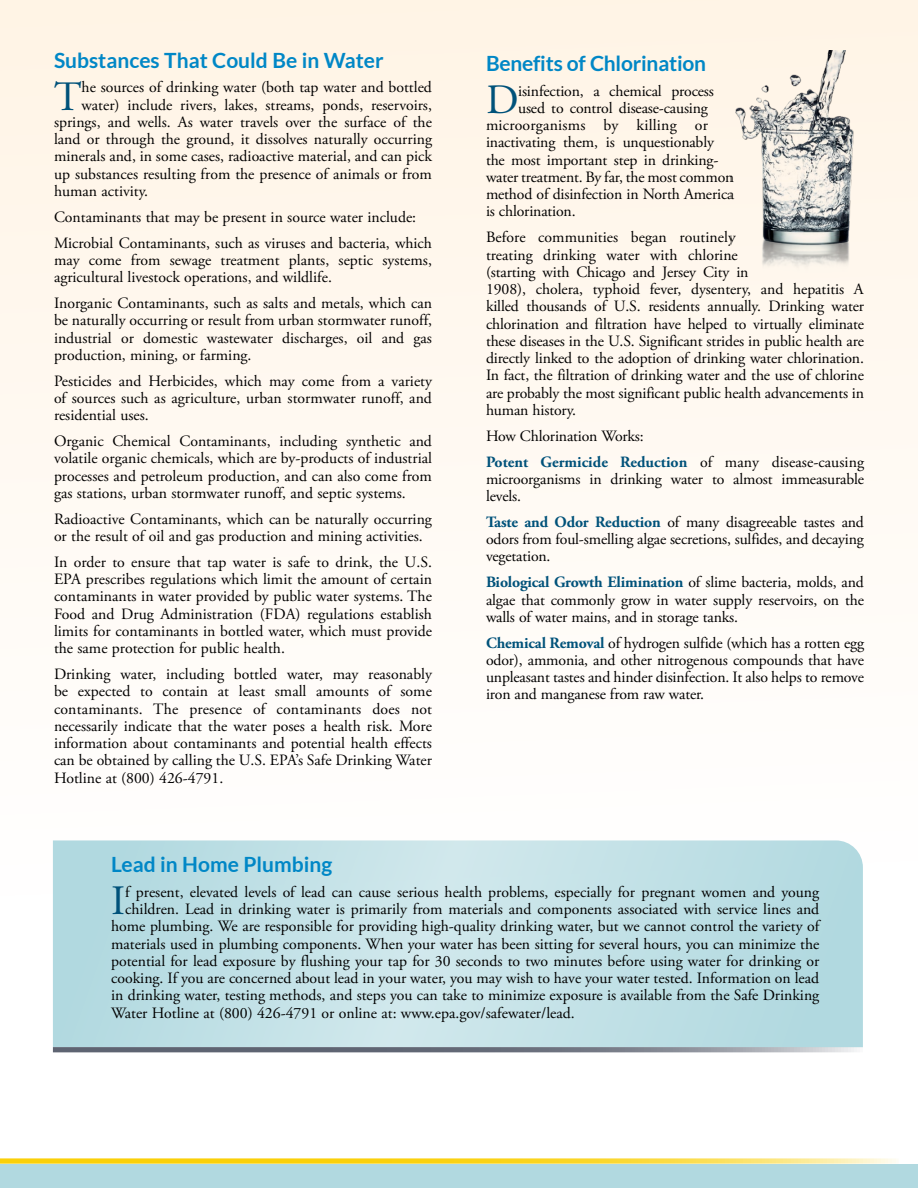
<style>
.page{position:relative;width:918px;height:1188px;background:#fff}
.page>*{position:absolute;margin:0;border:0;box-sizing:border-box;transform-origin:0 0}
.Initial_Cap{font:41.7px "Adobe Garamond Pro";color:#00527a}
.Article_Headline-19{font:700 21px "Lato";color:#0087c6}
.First_Paragraph{font:15.75px/17.2px "Adobe Garamond Pro";letter-spacing:-.01em;color:#000;text-align:justify}
.Initial_Cap-2{font:15.75px "Adobe Garamond Pro";color:#000}
.s1{font-weight:700;color:#00527a}
</style>
<div class="page">
<div style="left:0;top:0;width:918px;height:908px;background:#fff9f2"></div>
<img style="left:731px;top:51px;width:133px;height:216px">
<svg style="left:53px;top:840px;width:810px;height:207px;fill:#c0e0e5"></svg>
<svg style="left:53px;top:1047px;width:810px;height:5px"></svg>
<div style="left:0;top:1164px;width:918px;height:24px;background:#b1d9e0"></div>
<svg style="left:0;top:1158px;width:896px;height:6px"></svg>
<p class="Article_Headline-19" style="left:54px;top:48px;width:331px">Substances That Could Be in Water</p>
<p class="Initial_Cap" style="left:54px;top:71px;width:29px">T</p>
<p class="Initial_Cap-2" style="left:82px;top:78px;width:352px">he sources of drinking water (both tap water and bottled</p>
<p class="Initial_Cap-2" style="left:82px;top:95px;width:352px">water) include rivers, lakes, streams, ponds, reservoirs,</p>
<p class="Initial_Cap-2" style="left:54px;top:112px;width:379px">springs, and wells. As water travels over the surface of the</p>
<p class="Initial_Cap-2" style="left:54px;top:130px;width:380px">land or through the ground, it dissolves naturally occurring</p>
<p class="Initial_Cap-2" style="left:54px;top:147px;width:379px">minerals and, in some cases, radioactive material, and can pick</p>
<p class="Initial_Cap-2" style="left:54px;top:164px;width:380px">up substances resulting from the presence of animals or from</p>
<p class="Initial_Cap-2" style="left:54px;top:181px;width:96px">human activity.</p>
<p class="First_Paragraph" style="left:54px;top:209px;width:364px">Contaminants that may be present in source water include:</p>
<p class="First_Paragraph" style="left:54px;top:235px;width:379px">Microbial Contaminants, such as viruses and bacteria, which may come from sewage treatment plants, septic systems, agricultural livestock operations, and wildlife.</p>
<p class="First_Paragraph" style="left:54px;top:295px;width:380px">Inorganic Contaminants, such as salts and metals, which can be naturally occurring or result from urban stormwater runoff, industrial or domestic wastewater discharges, oil and gas production, mining, or farming.</p>
<p class="First_Paragraph" style="left:54px;top:373px;width:379px">Pesticides and Herbicides, which may come from a variety of sources such as agriculture, urban stormwater runoff, and residential uses.</p>
<p class="First_Paragraph" style="left:54px;top:433px;width:380px">Organic Chemical Contaminants, including synthetic and volatile organic chemicals, which are by-products of industrial processes and petroleum production, and can also come from gas stations, urban stormwater runoff, and septic systems.</p>
<p class="First_Paragraph" style="left:54px;top:511px;width:379px">Radioactive Contaminants, which can be naturally occurring or the result of oil and gas production and mining activities.</p>
<p class="First_Paragraph" style="left:54px;top:554px;width:380px">In order to ensure that tap water is safe to drink, the U.S.<br>EPA prescribes regulations which limit the amount of certain contaminants in water provided by public water systems. The Food and Drug Administration (FDA) regulations establish limits for contaminants in bottled water, which must provide the same protection for public health.</p>
<p class="First_Paragraph" style="left:54px;top:666px;width:380px">Drinking water, including bottled water, may reasonably be expected to contain at least small amounts of some contaminants. The presence of contaminants does not necessarily indicate that the water poses a health risk. More information about contaminants and potential health effects can be obtained by calling the U.S. EPA’s Safe Drinking Water Hotline at (800) 426-4791.</p>
<p class="Article_Headline-19" style="left:486px;top:51px;width:222px">Benefits of Chlorination</p>
<p class="Initial_Cap" style="left:486px;top:75px;width:34px">D</p>
<p class="Initial_Cap-2" style="left:518px;top:81px;width:197px">isinfection, a chemical process</p>
<p class="Initial_Cap-2" style="left:518px;top:98px;width:191px">used to control disease-causing</p>
<p class="Initial_Cap-2" style="left:486px;top:116px;width:223px">microorganisms by killing or</p>
<p class="Initial_Cap-2" style="left:486px;top:133px;width:230px">inactivating them, is unquestionably</p>
<p class="Initial_Cap-2" style="left:486px;top:150px;width:234px">the most important step in drinking-</p>
<p class="Initial_Cap-2" style="left:486px;top:167px;width:249px">water treatment. By far, the most common</p>
<p class="Initial_Cap-2" style="left:486px;top:185px;width:249px">method of disinfection in North America</p>
<p class="Initial_Cap-2" style="left:486px;top:202px;width:91px">is chlorination.</p>
<p class="First_Paragraph" style="left:486px;top:229px;width:380px;text-align:left">Before communities began routinely<br>treating drinking water with chlorine<br>(starting with Chicago and Jersey City in<br>1908), cholera, typhoid fever, dysentery, and hepatitis A killed thousands of U.S. residents annually. Drinking water chlorination and filtration have helped to virtually eliminate these diseases in the U.S. Significant strides in public health are directly linked to the adoption of drinking water chlorination.<br>In fact, the filtration of drinking water and the use of chlorine are probably the most significant public health advancements in human history.</p>
<p class="First_Paragraph" style="left:486px;top:428px;width:159px">How Chlorination Works:</p>
<p class="First_Paragraph" style="left:486px;top:454px;width:380px"><span class="s1">Potent Germicide Reduction</span> of many disease-causing microorganisms in drinking water to almost immeasurable levels.</p>
<p class="First_Paragraph" style="left:486px;top:514px;width:380px"><span class="s1">Taste and Odor Reduction</span> of many disagreeable tastes and odors from foul-smelling algae secretions, sulfides, and decaying vegetation.</p>
<p class="First_Paragraph" style="left:486px;top:574px;width:379px"><span class="s1">Biological Growth Elimination</span> of slime bacteria, molds, and algae that commonly grow in water supply reservoirs, on the walls of water mains, and in storage tanks.</p>
<p class="First_Paragraph" style="left:486px;top:635px;width:380px"><span class="s1">Chemical Removal</span> of hydrogen sulfide (which has a rotten egg odor), ammonia, and other nitrogenous compounds that have unpleasant tastes and hinder disinfection. It also helps to remove iron and manganese from raw water.</p>
<p class="Article_Headline-19" style="left:111px;top:852px;width:223px">Lead in Home Plumbing</p>
<p class="Initial_Cap" style="left:111px;top:876px;width:16px">I</p>
<p class="Initial_Cap-2" style="left:125px;top:882px;width:696px">f present, elevated levels of lead can cause serious health problems, especially for pregnant women and young</p>
<p class="Initial_Cap-2" style="left:125px;top:900px;width:696px">children. Lead in drinking water is primarily from materials and components associated with service lines and</p>
<p class="Initial_Cap-2" style="left:111px;top:917px;width:710px">home plumbing. We are responsible for providing high-quality drinking water, but we cannot control the variety of</p>
<p class="Initial_Cap-2" style="left:111px;top:934px;width:710px">materials used in plumbing components. When your water has been sitting for several hours, you can minimize the</p>
<p class="Initial_Cap-2" style="left:111px;top:951px;width:710px">potential for lead exposure by flushing your tap for 30 seconds to two minutes before using water for drinking or</p>
<p class="Initial_Cap-2" style="left:111px;top:969px;width:710px">cooking. If you are concerned about lead in your water, you may wish to have your water tested. Information on lead</p>
<p class="Initial_Cap-2" style="left:111px;top:986px;width:710px">in drinking water, testing methods, and steps you can take to minimize exposure is available from the Safe Drinking</p>
<p class="Initial_Cap-2" style="left:111px;top:1003px;width:465px">Water Hotline at (800) 426-4791 or online at: www.epa.gov/safewater/lead.</p>
</div>
